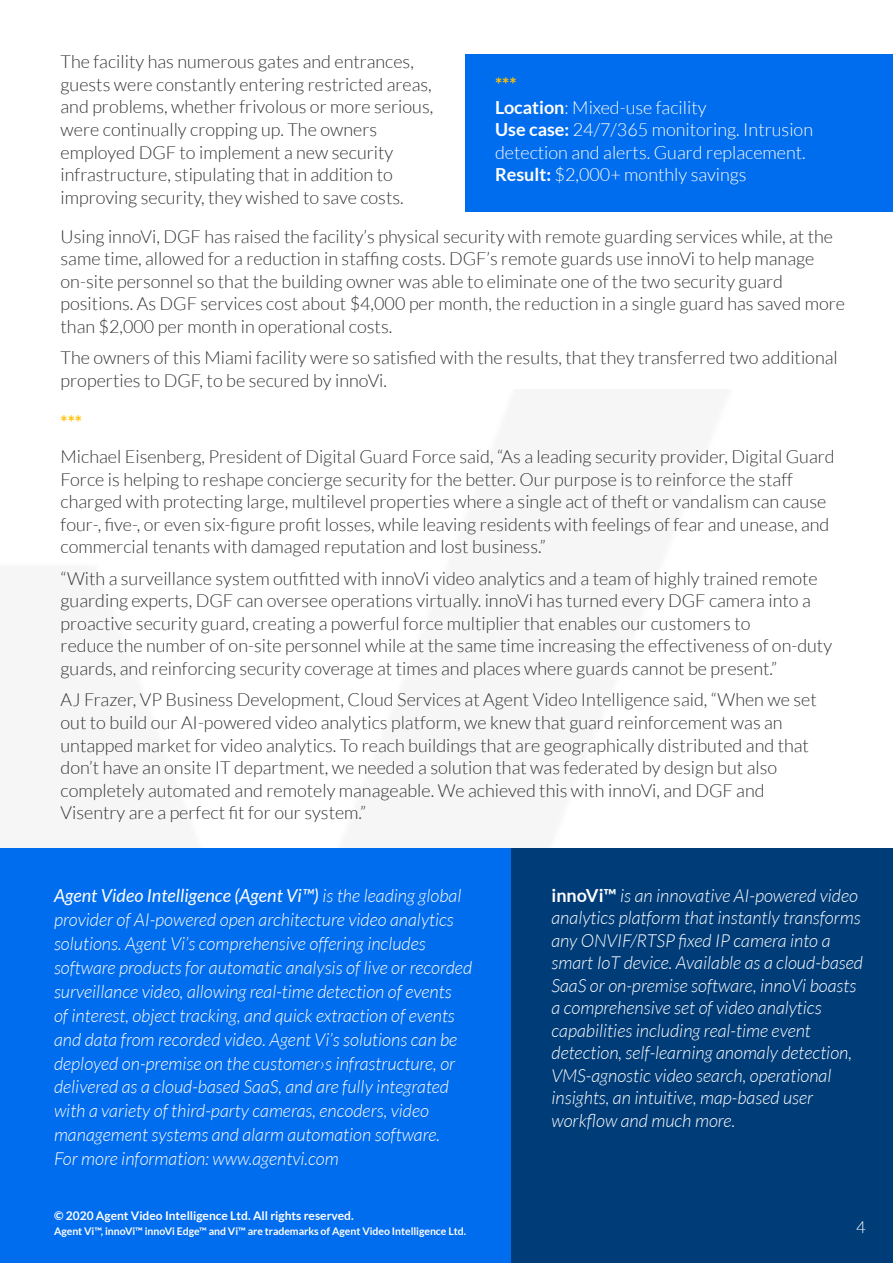
<style>
.page{position:relative;width:893px;height:1263px;background:#fff}
.page>*{position:absolute;margin:0;border:0;box-sizing:border-box;transform-origin:0 0}
.t1{font:300 18px/22.5px "Lato";color:#333}
.t2{font:italic 300 18px/24px "Lato";color:#fefefe}
.t3{font:300 18px/22.5px "Lato";color:#fff}
.t4{font:700 18px "Lato";color:#ffc204}
.t5{font:300 16.5px "Lato";color:#fefefe}
.t6{font:700 12px "Lato";color:#fefefe}
.t7{font:700 10.5px "Lato";letter-spacing:-.005em;color:#fefefe}
.s1{font-weight:700;color:#ffc204}
.s2{font-weight:700}
.s3{font-weight:400}
.s4{font-weight:700;font-style:normal}
</style>
<div class="page">
<div style="left:465px;top:54px;width:428px;height:158px;background:#006cee"></div>
<div style="left:0;top:848px;width:511px;height:415px;background:#006cee"></div>
<div style="left:511px;top:848px;width:382px;height:415px;background:#003c78"></div>
<p class="t1" style="left:61px;top:51px;width:374px">The facility has numerous gates and entrances, guests were constantly entering restricted areas, and problems, whether frivolous or more serious, were continually cropping up. The owners employed DGF to implement a new security infrastructure, stipulating that in addition to improving security, they wished to save costs.</p>
<p class="t3" style="left:495px;top:73px;width:320px"><span class="s1">***<br></span><span class="s2">Location</span>: Mixed-use facility<br><span class="s2">Use case:</span> 24/7/365 monitoring. Intrusion detection and alerts. Guard replacement.<br><span class="s2">Result:</span> $2,000+ monthly savings</p>
<p class="t1" style="left:61px;top:225px;width:786px">Using innoVi, DGF has raised the facility’s physical security with remote guarding services while, at the same time, allowed for a reduction in staffing costs. DGF’s remote guards use innoVi to help manage on-site personnel so that the building owner was able to eliminate one of the two security guard positions. As DGF services cost about $4,000 per month, the reduction in a single guard has saved more than $2,000 per month in operational costs.</p>
<p class="t1" style="left:61px;top:346px;width:779px">The owners of this Miami facility were so satisfied with the results, that they transferred two additional properties to DGF, to be secured by innoVi.</p>
<p class="t4" style="left:61px;top:412px;width:23px">***</p>
<p class="t1" style="left:61px;top:446px;width:776px">Michael Eisenberg, President of Digital Guard Force said, “As a leading security provider, Digital Guard Force is helping to reshape concierge security for the better. Our purpose is to reinforce the staff charged with protecting large, multilevel properties where a single act of theft or vandalism can cause four-, five-, or even six-figure profit losses, while leaving residents with feelings of fear and unease, and commercial tenants with damaged reputation and lost business.”</p>
<p class="t1" style="left:61px;top:567px;width:773px">“With a surveillance system outfitted with innoVi video analytics and a team of highly trained remote guarding experts, DGF can oversee operations virtually. innoVi has turned every DGF camera into a proactive security guard, creating a powerful force multiplier that enables our customers to<br>reduce the number of on-site personnel while at the same time increasing the effectiveness of on-duty guards, and reinforcing security coverage at times and places where guards cannot be present.”</p>
<p class="t1" style="left:61px;top:689px;width:758px">AJ Frazer, VP Business Development, Cloud Services at Agent Video Intelligence said, “When we set out to build our AI-powered video analytics platform, we knew that guard reinforcement was an untapped market for video analytics. To reach buildings that are geographically distributed and that don’t have an onsite IT department, we needed a solution that was federated by design but also completely automated and remotely manageable. We achieved this with innoVi, and DGF and Visentry are a perfect fit for our system.”</p>
<p class="t2" style="left:54px;top:884px;width:420px"><span class="s3">Agent Video Intelligence (Agent Vi™)</span> is the leading global provider of AI-powered open architecture video analytics solutions. Agent Vi’s comprehensive offering includes software products for automatic analysis of live or recorded surveillance video, allowing real-time detection of events<br>of interest, object tracking, and quick extraction of events and data from recorded video. Agent Vi’s solutions can be deployed on-premise on the customer›s infrastructure, or delivered as a cloud-based SaaS, and are fully integrated with a variety of third-party cameras, encoders, video management systems and alarm automation software.<br>For more information: www.agentvi.com</p>
<p class="t2" style="left:551px;top:884px;width:313px;line-height:22.5px"><span class="s4">innoVi™</span> is an innovative AI-powered video analytics platform that instantly transforms any ONVIF/RTSP fixed IP camera into a smart IoT device. Available as a cloud-based SaaS or on-premise software, innoVi boasts a comprehensive set of video analytics capabilities including real-time event detection, self-learning anomaly detection, VMS-agnostic video search, operational insights, an intuitive, map-based user workflow and much more.</p>
<p class="t6" style="left:54px;top:1208px;width:301px">© 2020 Agent Video Intelligence Ltd. All rights reserved.</p>
<p class="t7" style="left:54px;top:1225px;width:414px">Agent Vi™, innoVi™ innoVi Edge™ and Vi™ are trademarks of Agent Video Intelligence Ltd.</p>
<p class="t5" style="left:856px;top:1218px;width:11px">4</p>
</div>
